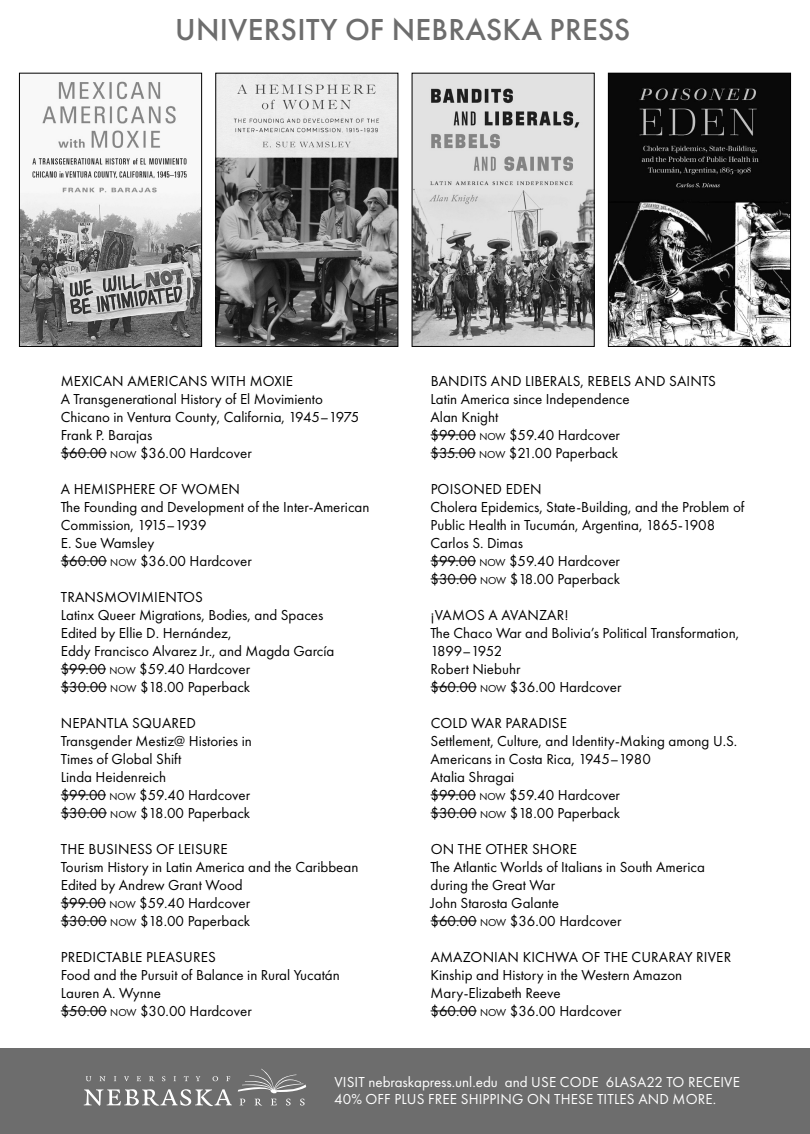
<style>
.page{position:relative;width:810px;height:1134px;background:#fff}
.page>*{position:absolute;margin:0;border:0;box-sizing:border-box;transform-origin:0 0}
.t1{font:500 31.5px "Futura PT";letter-spacing:.01em;color:#6d6d6d}
.t2{font:15px/18px "Futura PT";color:#000}
.t3{font:15px/16.5px "Futura PT";letter-spacing:.01em;color:#fff}
.s1{font-size:10.5px}
</style>
<div class="page">
<div style="left:0;top:1049px;width:810px;height:85px;background:#6d6d6d"></div>
<img style="left:21px;top:81px;width:179px;height:264px">
<div style="left:19px;top:73px;width:183px;height:274px;border:1px solid #000"></div>
<img style="left:218px;top:75px;width:178px;height:270px">
<div style="left:216px;top:73px;width:182px;height:274px;border:1px solid #000"></div>
<img style="left:414px;top:75px;width:178px;height:270px">
<div style="left:412px;top:73px;width:182px;height:274px;border:1px solid #000"></div>
<img style="left:610px;top:75px;width:179px;height:270px">
<div style="left:608px;top:73px;width:183px;height:274px;border:1px solid #000"></div>
<hr style="left:61px;top:453px;width:46px;height:1px;background:#000">
<hr style="left:61px;top:561px;width:46px;height:1px;background:#000">
<hr style="left:61px;top:669px;width:45px;height:1px;background:#000">
<hr style="left:61px;top:687px;width:46px;height:1px;background:#000">
<hr style="left:61px;top:795px;width:45px;height:1px;background:#000">
<hr style="left:61px;top:813px;width:46px;height:1px;background:#000">
<hr style="left:61px;top:903px;width:45px;height:1px;background:#000">
<hr style="left:61px;top:921px;width:46px;height:1px;background:#000">
<hr style="left:61px;top:1011px;width:46px;height:1px;background:#000">
<hr style="left:431px;top:435px;width:45px;height:1px;background:#000">
<hr style="left:431px;top:453px;width:45px;height:1px;background:#000">
<hr style="left:431px;top:561px;width:45px;height:1px;background:#000">
<hr style="left:431px;top:579px;width:46px;height:1px;background:#000">
<hr style="left:431px;top:687px;width:46px;height:1px;background:#000">
<hr style="left:431px;top:795px;width:45px;height:1px;background:#000">
<hr style="left:431px;top:813px;width:46px;height:1px;background:#000">
<hr style="left:431px;top:921px;width:46px;height:1px;background:#000">
<hr style="left:431px;top:1011px;width:46px;height:1px;background:#000">
<svg style="left:226px;top:1076px;width:4px;height:5px"></svg>
<svg style="left:213px;top:1076px;width:5px;height:5px"></svg>
<svg style="left:196px;top:1076px;width:4px;height:5px"></svg>
<svg style="left:184px;top:1076px;width:5px;height:5px"></svg>
<svg style="left:162px;top:1076px;width:3px;height:5px"></svg>
<svg style="left:149px;top:1076px;width:5px;height:5px"></svg>
<svg style="left:137px;top:1076px;width:4px;height:5px"></svg>
<svg style="left:124px;top:1076px;width:5px;height:5px"></svg>
<svg style="left:84px;top:1089px;width:148px;height:17px"></svg>
<svg style="left:99px;top:1076px;width:7px;height:5px"></svg>
<svg style="left:86px;top:1076px;width:5px;height:5px"></svg>
<svg style="left:238px;top:1069px;width:68px;height:37px"></svg>
<p class="t1" style="left:175px;top:11px;width:457px">UNIVERSITY OF NEBRASKA PRESS</p>
<p class="t2" style="left:61px;top:372px;width:300px">MEXICAN AMERICANS WITH MOXIE<br>A Transgenerational History of El Movimiento Chicano in Ventura County, California, 1945–1975<br>Frank P. Barajas<br>$60.00 <span class="s1">NOW</span> $36.00 Hardcover</p>
<p class="t2" style="left:61px;top:480px;width:310px">A HEMISPHERE OF WOMEN<br>The Founding and Development of the Inter-American<br>Commission, 1915–1939<br>E. Sue Wamsley<br>$60.00 <span class="s1">NOW</span> $36.00 Hardcover</p>
<p class="t2" style="left:61px;top:588px;width:275px">TRANSMOVIMIENTOS<br>Latinx Queer Migrations, Bodies, and Spaces<br>Edited by Ellie D. Hernández,<br>Eddy Francisco Alvarez Jr., and Magda García $99.00 <span class="s1">NOW</span> $59.40 Hardcover<br>$30.00 <span class="s1">NOW</span> $18.00 Paperback</p>
<p class="t2" style="left:61px;top:714px;width:193px">NEPANTLA SQUARED<br>Transgender Mestiz@ Histories in<br>Times of Global Shift<br>Linda Heidenreich<br>$99.00 <span class="s1">NOW</span> $59.40 Hardcover $30.00 <span class="s1">NOW</span> $18.00 Paperback</p>
<p class="t2" style="left:61px;top:840px;width:299px">THE BUSINESS OF LEISURE<br>Tourism History in Latin America and the Caribbean<br>Edited by Andrew Grant Wood<br>$99.00 <span class="s1">NOW</span> $59.40 Hardcover<br>$30.00 <span class="s1">NOW</span> $18.00 Paperback</p>
<p class="t2" style="left:61px;top:948px;width:281px">PREDICTABLE PLEASURES<br>Food and the Pursuit of Balance in Rural Yucatán<br>Lauren A. Wynne<br>$50.00 <span class="s1">NOW</span> $30.00 Hardcover</p>
<p class="t2" style="left:431px;top:372px;width:287px">BANDITS AND LIBERALS, REBELS AND SAINTS<br>Latin America since Independence<br>Alan Knight<br>$99.00 <span class="s1">NOW</span> $59.40 Hardcover<br>$35.00 <span class="s1">NOW</span> $21.00 Paperback</p>
<p class="t2" style="left:431px;top:480px;width:315px">POISONED EDEN<br>Cholera Epidemics, State-Building, and the Problem of<br>Public Health in Tucumán, Argentina, 1865-1908<br>Carlos S. Dimas<br>$99.00 <span class="s1">NOW</span> $59.40 Hardcover<br>$30.00 <span class="s1">NOW</span> $18.00 Paperback</p>
<p class="t2" style="left:431px;top:606px;width:310px">¡VAMOS A AVANZAR!<br>The Chaco War and Bolivia’s Political Transformation,<br>1899–1952<br>Robert Niebuhr<br>$60.00 <span class="s1">NOW</span> $36.00 Hardcover</p>
<p class="t2" style="left:431px;top:714px;width:308px">COLD WAR PARADISE<br>Settlement, Culture, and Identity-Making among U.S.<br>Americans in Costa Rica, 1945–1980<br>Atalia Shragai<br>$99.00 <span class="s1">NOW</span> $59.40 Hardcover<br>$30.00 <span class="s1">NOW</span> $18.00 Paperback</p>
<p class="t2" style="left:431px;top:840px;width:276px">ON THE OTHER SHORE<br>The Atlantic Worlds of Italians in South America during the Great War<br>John Starosta Galante<br>$60.00 <span class="s1">NOW</span> $36.00 Hardcover</p>
<p class="t2" style="left:431px;top:948px;width:302px">AMAZONIAN KICHWA OF THE CURARAY RIVER<br>Kinship and History in the Western Amazon<br>Mary-Elizabeth Reeve<br>$60.00 <span class="s1">NOW</span> $36.00 Hardcover</p>
<p class="t3" style="left:334px;top:1074px;width:407px">VISIT nebraskapress.unl.edu and USE CODE 6LASA22 TO RECEIVE<br>40% OFF PLUS FREE SHIPPING ON THESE TITLES AND MORE.</p>
</div>
